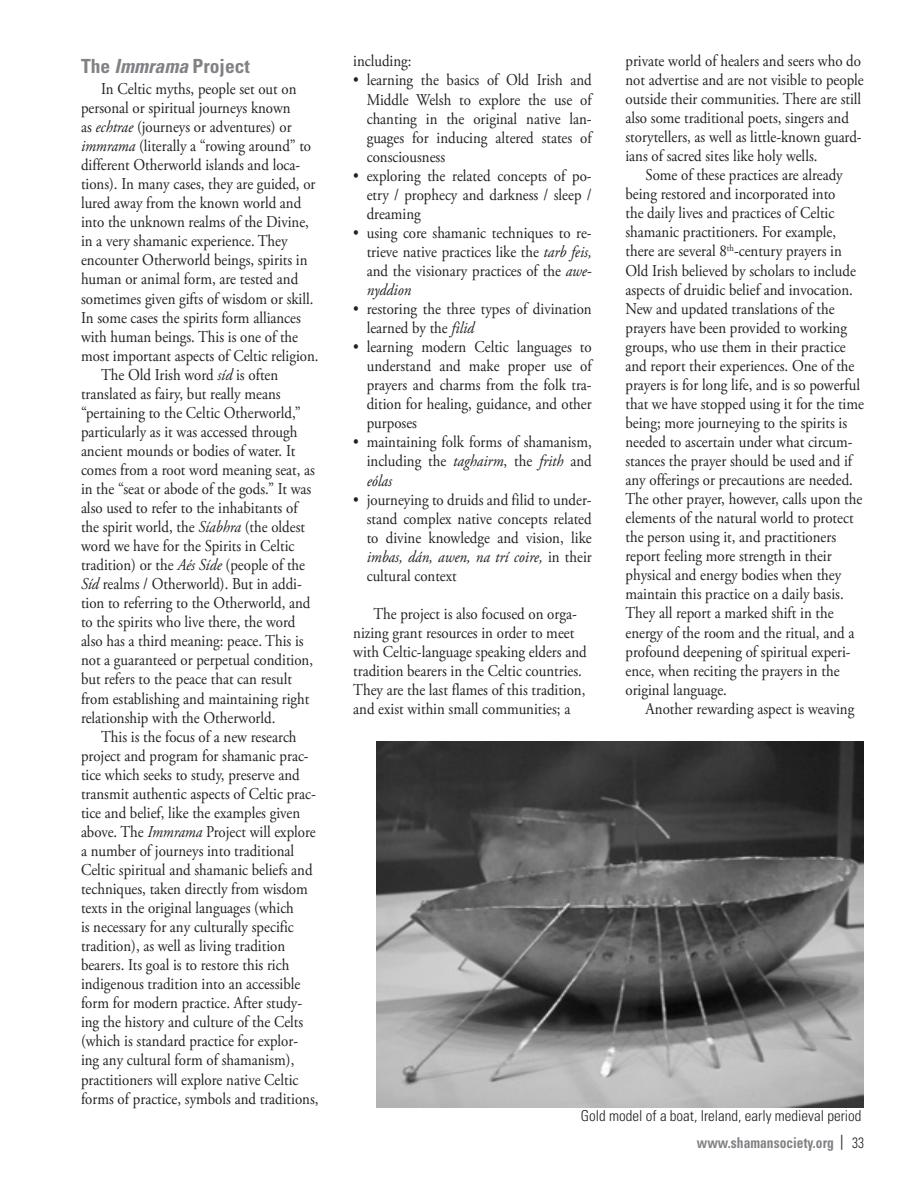
<style>
.page{position:relative;width:918px;height:1188px;background:#fff}
.page>*{position:absolute;margin:0;border:0;box-sizing:border-box;transform-origin:0 0}
.t1{font:700 condensed 19.5px "Univers LT Std";color:#808285}
.t2{font:16.5px/19px "Adobe Garamond Pro";color:#231f20;text-align:justify;scale:.9 1}
.t3{font:300 condensed 15px "Univers LT Std";color:#231f20}
.t4{font:700 condensed 15px "Univers";color:#808285;scale:.9 1}
.s1{font-style:italic}
.s2{font-family:"Officina Sans";font-weight:400;font-stretch:normal;color:#231f20}
.s3{font-weight:300;color:#231f20}
</style>
<div class="page">
<img style="left:376px;top:741px;width:488px;height:366px">
<p class="t1" style="left:81px;top:54px;width:170px">The <span class="s1">Immrama</span> Project</p>
<p class="t2" style="left:101px;top:80px;width:219px">In Celtic myths, people set out on</p>
<p class="t2" style="left:81px;top:99px;width:234px">personal or spiritual journeys known</p>
<p class="t2" style="left:81px;top:118px;width:236px">as <span class="s1">echtrae</span> (journeys or adventures) or</p>
<p class="t2" style="left:81px;top:137px;width:257px"><span class="s1">immrama</span> (literally a “rowing around” to</p>
<p class="t2" style="left:81px;top:156px;width:245px">different Otherworld islands and loca-</p>
<p class="t2" style="left:81px;top:175px;width:262px">tions). In many cases, they are guided, or</p>
<p class="t2" style="left:81px;top:194px;width:246px">lured away from the known world and</p>
<p class="t2" style="left:81px;top:213px;width:255px">into the unknown realms of the Divine,</p>
<p class="t2" style="left:81px;top:232px;width:231px">in a very shamanic experience. They</p>
<p class="t2" style="left:81px;top:251px;width:253px">encounter Otherworld beings, spirits in</p>
<p class="t2" style="left:81px;top:270px;width:243px">human or animal form, are tested and</p>
<p class="t2" style="left:81px;top:289px;width:260px">sometimes given gifts of wisdom or skill.</p>
<p class="t2" style="left:81px;top:308px;width:246px">In some cases the spirits form alliances</p>
<p class="t2" style="left:81px;top:327px;width:243px">with human beings. This is one of the</p>
<p class="t2" style="left:81px;top:347px;width:265px">most important aspects of Celtic religion.</p>
<p class="t2" style="left:101px;top:366px;width:198px">The Old Irish word <span class="s1">síd</span> is often</p>
<p class="t2" style="left:81px;top:385px;width:223px">translated as fairy, but really means</p>
<p class="t2" style="left:81px;top:404px;width:246px">“pertaining to the Celtic Otherworld,”</p>
<p class="t2" style="left:81px;top:423px;width:242px">particularly as it was accessed through</p>
<p class="t2" style="left:81px;top:442px;width:240px">ancient mounds or bodies of water. It</p>
<p class="t2" style="left:81px;top:461px;width:262px">comes from a root word meaning seat, as</p>
<p class="t2" style="left:81px;top:480px;width:257px">in the “seat or abode of the gods.” It was</p>
<p class="t2" style="left:81px;top:499px;width:242px">also used to refer to the inhabitants of</p>
<p class="t2" style="left:81px;top:518px;width:250px">the spirit world, the <span class="s1">Síabhra</span> (the oldest</p>
<p class="t2" style="left:81px;top:537px;width:239px">word we have for the Spirits in Celtic</p>
<p class="t2" style="left:81px;top:556px;width:251px">tradition) or the <span class="s1">Aés Síde</span> (people of the</p>
<p class="t2" style="left:81px;top:575px;width:247px"><span class="s1">Síd</span> realms / Otherworld). But in addi-</p>
<p class="t2" style="left:81px;top:594px;width:256px">tion to referring to the Otherworld, and</p>
<p class="t2" style="left:81px;top:613px;width:240px">to the spirits who live there, the word</p>
<p class="t2" style="left:81px;top:632px;width:249px">also has a third meaning: peace. This is</p>
<p class="t2" style="left:81px;top:651px;width:259px">not a guaranteed or perpetual condition,</p>
<p class="t2" style="left:81px;top:670px;width:236px">but refers to the peace that can result</p>
<p class="t2" style="left:81px;top:689px;width:255px">from establishing and maintaining right</p>
<p class="t2" style="left:81px;top:708px;width:218px">relationship with the Otherworld.</p>
<p class="t2" style="left:101px;top:728px;width:219px">This is the focus of a new research</p>
<p class="t2" style="left:81px;top:747px;width:255px">project and program for shamanic prac-</p>
<p class="t2" style="left:81px;top:766px;width:245px">tice which seeks to study, preserve and</p>
<p class="t2" style="left:81px;top:785px;width:262px">transmit authentic aspects of Celtic prac-</p>
<p class="t2" style="left:81px;top:804px;width:245px">tice and belief, like the examples given</p>
<p class="t2" style="left:81px;top:823px;width:262px">above. The <span class="s1">Immrama</span> Project will explore</p>
<p class="t2" style="left:81px;top:842px;width:238px">a number of journeys into traditional</p>
<p class="t2" style="left:81px;top:861px;width:259px">Celtic spiritual and shamanic beliefs and</p>
<p class="t2" style="left:81px;top:880px;width:254px">techniques, taken directly from wisdom</p>
<p class="t2" style="left:81px;top:899px;width:238px">texts in the original languages (which</p>
<p class="t2" style="left:81px;top:918px;width:238px">is necessary for any culturally specific</p>
<p class="t2" style="left:81px;top:937px;width:228px">tradition), as well as living tradition</p>
<p class="t2" style="left:81px;top:956px;width:233px">bearers. Its goal is to restore this rich</p>
<p class="t2" style="left:81px;top:975px;width:245px">indigenous tradition into an accessible</p>
<p class="t2" style="left:81px;top:994px;width:247px">form for modern practice. After study-</p>
<p class="t2" style="left:81px;top:1013px;width:248px">ing the history and culture of the Celts</p>
<p class="t2" style="left:81px;top:1032px;width:243px">(which is standard practice for explor-</p>
<p class="t2" style="left:81px;top:1051px;width:239px">ing any cultural form of shamanism),</p>
<p class="t2" style="left:81px;top:1070px;width:243px">practitioners will explore native Celtic</p>
<p class="t2" style="left:81px;top:1089px;width:265px">forms of practice, symbols and traditions,</p>
<p class="t2" style="left:353px;top:52px;width:66px">including:</p>
<p class="t2" style="left:367px;top:71px;width:252px;text-indent:-13px">• learning the basics of Old Irish and Middle Welsh to explore the use of chanting in the original native lan&shy;guages for inducing altered states of consciousness</p>
<p class="t2" style="left:367px;top:167px;width:252px;text-indent:-13px">• exploring the related concepts of po&shy;etry / prophecy and darkness / sleep / dreaming</p>
<p class="t2" style="left:367px;top:224px;width:252px;text-indent:-13px">• using core shamanic techniques to re&shy;trieve native practices like the <span class="s1">tarb feis, </span>and the visionary practices of the <span class="s1">awe&shy;nyddion</span></p>
<p class="t2" style="left:367px;top:300px;width:252px;text-indent:-13px">• restoring the three types of divination learned by the <span class="s1">filid</span></p>
<p class="t2" style="left:367px;top:338px;width:252px;text-indent:-13px">• learning modern Celtic languages to understand and make proper use of prayers and charms from the folk tra&shy;dition for healing, guidance, and other purposes</p>
<p class="t2" style="left:367px;top:433px;width:252px;text-indent:-13px">• maintaining folk forms of shamanism, including the <span class="s1">taghairm</span>, the <span class="s1">frith</span> and <span class="s1">eólas</span></p>
<p class="t2" style="left:367px;top:490px;width:252px;text-indent:-13px">• journeying to druids and filid to under&shy;stand complex native concepts related to divine knowledge and vision, like <span class="s1">imbas, dán, awen, na trí coire,</span> in their cultural context</p>
<p class="t2" style="left:353px;top:605px;width:261px;text-align:left;text-indent:20px">The project is also focused on orga&shy;nizing grant resources in order to meet with Celtic-language speaking elders and tradition bearers in the Celtic countries.<br>They are the last flames of this tradition, and exist within small communities; a</p>
<p class="t2" style="left:625px;top:52px;width:266px;text-align:left">private world of healers and seers who do not advertise and are not visible to people outside their communities. There are still also some traditional poets, singers and storytellers, as well as little-known guard&shy;ians of sacred sites like holy wells.</p>
<p class="t2" style="left:626px;top:166px;width:266px;text-align:left;text-indent:20px">Some of these practices are already being restored and incorporated into<br>the daily lives and practices of Celtic shamanic practitioners. For example, there are several 8<sup>th</sup>-century prayers in Old Irish believed by scholars to include aspects of druidic belief and invocation.<br>New and updated translations of the prayers have been provided to working groups, who use them in their practice and report their experiences. One of the prayers is for long life, and is so powerful that we have stopped using it for the time being; more journeying to the spirits is needed to ascertain under what circum&shy;stances the prayer should be used and if any offerings or precautions are needed.<br>The other prayer, however, calls upon the elements of the natural world to protect the person using it, and practitioners report feeling more strength in their physical and energy bodies when they maintain this practice on a daily basis.<br>They all report a marked shift in the energy of the room and the ritual, and a profound deepening of spiritual experi&shy;ence, when reciting the prayers in the original language.</p>
<p class="t2" style="left:646px;top:700px;width:233px">Another rewarding aspect is weaving</p>
<p class="t3" style="left:581px;top:1106px;width:282px">Gold model of a boat, Ireland, early medieval period</p>
<p class="t4" style="left:697px;top:1133px;width:187px">www.shamansociety.org <span class="s2">|</span> <span class="s3">33</span></p>
</div>
